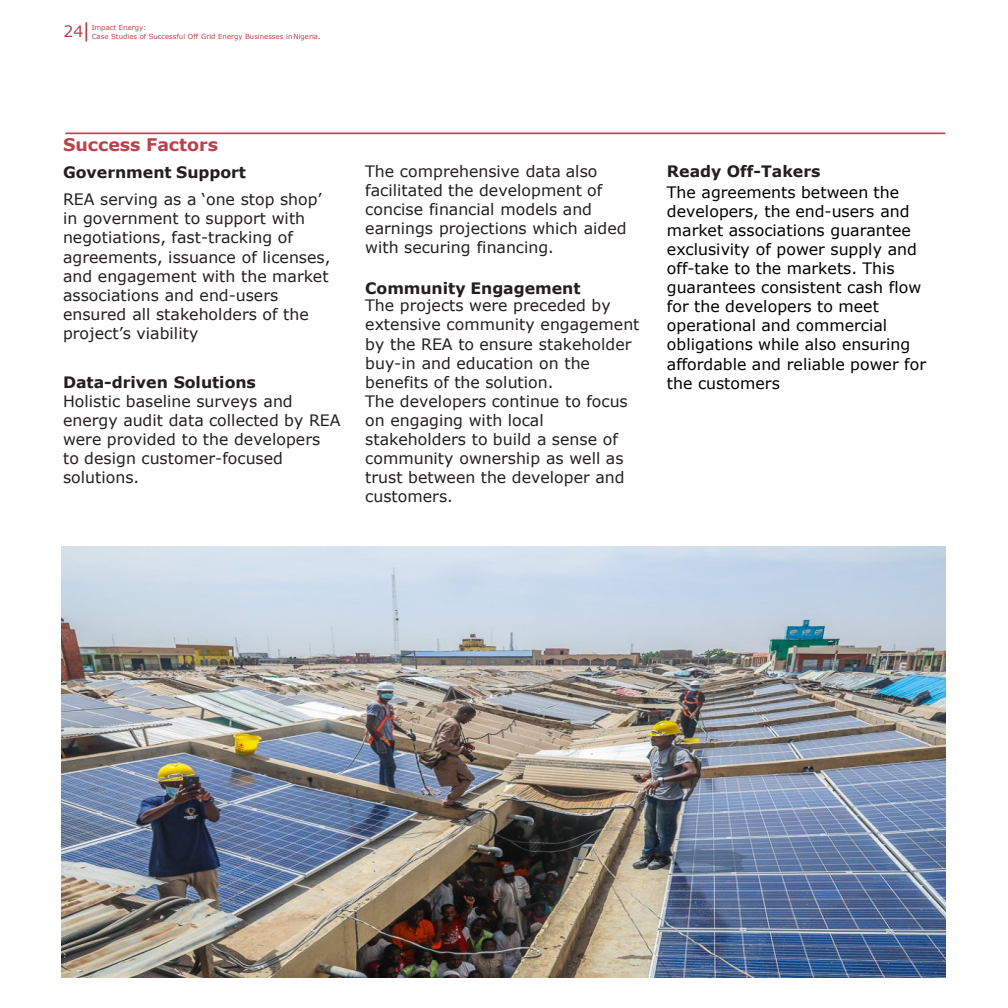
<style>
.page{position:relative;width:1008px;height:1008px;background:#fff}
.page>*{position:absolute;margin:0;border:0;box-sizing:border-box;transform-origin:0 0}
.t1{font:700 17.5px "Verdana";color:#bd414c}
.t2{font:15.75px/19.1px "Verdana";letter-spacing:.005em;color:#231f20}
.t3{font:15.75px/19.1px "Verdana";color:#000}
.t4{font:700 15.75px "Verdana";letter-spacing:-.005em;color:#231f20}
.t5{font:15.75px "Verdana";color:#bd414c}
.t6{font:7px "Verdana";letter-spacing:.005em;color:#bd414c}
</style>
<div class="page">
<hr style="left:65px;top:133px;width:880px;height:1px;background:#bd414c">
<hr style="left:85px;top:22px;width:2px;height:20px;background:#bd414c">
<img style="left:61px;top:546px;width:884px;height:432px">
<p class="t5" style="left:64px;top:21px;width:22px">24</p>
<p class="t6" style="left:92px;top:23px;width:56px">Impact Energy:</p>
<p class="t6" style="left:92px;top:31px;width:230px">Case Studies of Successful Off Grid Energy Businesses inNigeria.</p>
<p class="t1" style="left:63px;top:132px;width:157px">Success Factors</p>
<p class="t4" style="left:63px;top:161px;width:184px">Government Support</p>
<p class="t2" style="left:63px;top:190px;width:269px">REA serving as a ‘one stop shop’ in government to support with negotiations, fast-tracking of agreements, issuance of licenses, and engagement with the market associations and end-users ensured all stakeholders of the project’s viability</p>
<p class="t4" style="left:63px;top:371px;width:194px">Data-driven Solutions</p>
<p class="t2" style="left:63px;top:392px;width:279px">Holistic baseline surveys and energy audit data collected by REA were provided to the developers<br>to design customer-focused solutions.</p>
<p class="t2" style="left:365px;top:161px;width:263px">The comprehensive data also facilitated the development of concise financial models and earnings projections which aided with securing financing.</p>
<p class="t4" style="left:365px;top:277px;width:217px">Community Engagement</p>
<p class="t2" style="left:365px;top:296px;width:276px">The projects were preceded by extensive community engagement by the REA to ensure stakeholder buy-in and education on the benefits of the solution.</p>
<p class="t2" style="left:365px;top:391px;width:264px">The developers continue to focus on engaging with local stakeholders to build a sense of community ownership as well as trust between the developer and customers.</p>
<p class="t4" style="left:667px;top:160px;width:155px">Ready Off-Takers</p>
<p class="t3" style="left:667px;top:182px;width:261px">The agreements between the developers, the end-users and market associations guarantee exclusivity of power supply and off-take to the markets. This guarantees consistent cash flow for the developers to meet operational and commercial obligations while also ensuring affordable and reliable power for the customers</p>
</div>
